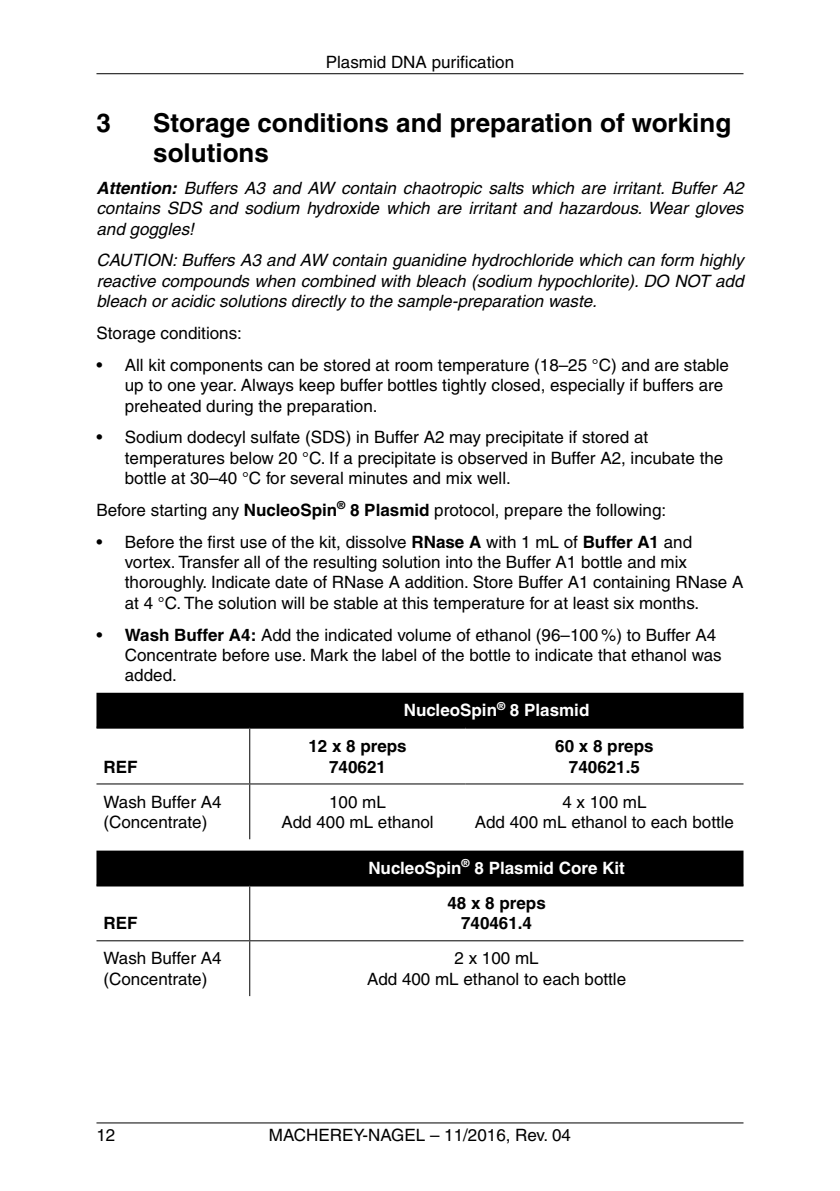
<style>
.page{position:relative;width:840px;height:1191px;background:#fff}
.page>*{position:absolute;margin:0;border:0;box-sizing:border-box;transform-origin:0 0}
.t1{font:700 26px/30px "Helvetica LT Pro";color:#000}
.t2{font:17px/20.4px "Helvetica LT Pro";color:#000}
.t3{font:italic 17px/20.4px "Helvetica LT Pro";color:#000;text-align:justify}
.t4{font:700 17px/20.4px "Helvetica LT Pro";color:#000;text-align:center}
.t5{font:700 17px "Helvetica LT Pro";color:#fff}
.s1{font-weight:700}
</style>
<div class="page">
<hr style="left:96px;top:1122px;width:647px;height:1px;background:#000">
<hr style="left:96px;top:73px;width:647px;height:1px;background:#000">
<div style="left:96px;top:693px;width:647px;height:33px;background:#000"></div>
<hr style="left:96px;top:726px;width:153px;height:2px;background:#000">
<hr style="left:249px;top:726px;width:216px;height:2px;background:#000">
<hr style="left:465px;top:726px;width:278px;height:2px;background:#000">
<hr style="left:249px;top:784px;width:1px;height:55px;background:#000">
<hr style="left:249px;top:728px;width:1px;height:55px;background:#000">
<hr style="left:96px;top:783px;width:153px;height:1px;background:#000">
<hr style="left:249px;top:783px;width:216px;height:1px;background:#000">
<hr style="left:465px;top:783px;width:278px;height:1px;background:#000">
<div style="left:96px;top:850px;width:647px;height:34px;background:#000"></div>
<hr style="left:96px;top:884px;width:153px;height:2px;background:#000">
<hr style="left:249px;top:884px;width:494px;height:2px;background:#000">
<hr style="left:249px;top:941px;width:1px;height:55px;background:#000">
<hr style="left:249px;top:886px;width:1px;height:54px;background:#000">
<hr style="left:96px;top:940px;width:153px;height:1px;background:#000">
<hr style="left:249px;top:940px;width:494px;height:1px;background:#000">
<p class="t2" style="left:325px;top:51px;width:190px">Plasmid DNA purification</p>
<h1 class="t1" style="left:96px;top:108px;width:16px">3</h1>
<h1 class="t1" style="left:153px;top:108px;width:579px">Storage conditions and preparation of working solutions</h1>
<p class="t3" style="left:96px;top:178px;width:648px"><span class="s1">Attention:</span> Buffers A3 and AW contain chaotropic salts which are irritant. Buffer A2 contains SDS and sodium hydroxide which are irritant and hazardous. Wear gloves and goggles!</p>
<p class="t3" style="left:96px;top:250px;width:648px">CAUTION: Buffers A3 and AW contain guanidine hydrochloride which can form highly reactive compounds when combined with bleach (sodium hypochlorite). DO NOT add bleach or acidic solutions directly to the sample-preparation waste.</p>
<p class="t2" style="left:96px;top:323px;width:147px">Storage conditions:</p>
<p class="t2" style="left:125px;top:354px;width:605px;text-indent:-28px">• All kit components can be stored at room temperature (18–25 °C) and are stable up to one year. Always keep buffer bottles tightly closed, especially if buffers are preheated during the preparation.</p>
<p class="t2" style="left:125px;top:427px;width:599px;text-indent:-28px">• Sodium dodecyl sulfate (SDS) in Buffer A2 may precipitate if stored at temperatures below 20 °C. If a precipitate is observed in Buffer A2, incubate the bottle at 30–40 °C for several minutes and mix well.</p>
<p class="t2" style="left:96px;top:499px;width:571px">Before starting any <span class="s1">NucleoSpin</span><sup>®</sup> <span class="s1">8 Plasmid</span> protocol, prepare the following:</p>
<p class="t2" style="left:125px;top:531px;width:619px;text-indent:-28px">• Before the first use of the kit, dissolve <span class="s1">RNase A</span> with 1 mL of <span class="s1">Buffer A1</span> and vortex. Transfer all of the resulting solution into the Buffer A1 bottle and mix thoroughly. Indicate date of RNase A addition. Store Buffer A1 containing RNase A at 4 °C. The solution will be stable at this temperature for at least six months.</p>
<p class="t2" style="left:125px;top:624px;width:598px;text-indent:-28px">• <span class="s1">Wash Buffer A4:</span> Add the indicated volume of ethanol (96–100 %) to Buffer A4<br>Concentrate before use. Mark the label of the bottle to indicate that ethanol was added.</p>
<p class="t5" style="left:403px;top:700px;width:187px">NucleoSpin<sup>®</sup> 8 Plasmid</p>
<p class="t4" style="left:103px;top:756px;width:35px">REF</p>
<p class="t4" style="left:308px;top:736px;width:100px">12 x 8 preps<br>740621</p>
<p class="t4" style="left:555px;top:736px;width:100px">60 x 8 preps<br>740621.5</p>
<p class="t2" style="left:103px;top:791px;width:119px">Wash Buffer A4 (Concentrate)</p>
<p class="t2" style="left:281px;top:791px;width:154px;text-align:center">100 mL<br>Add 400 mL ethanol</p>
<p class="t2" style="left:474px;top:791px;width:260px;text-align:center">4 x 100 mL<br>Add 400 mL ethanol to each bottle</p>
<p class="t5" style="left:368px;top:857px;width:258px">NucleoSpin<sup>®</sup> 8 Plasmid Core Kit</p>
<p class="t4" style="left:103px;top:913px;width:35px">REF</p>
<p class="t4" style="left:447px;top:893px;width:100px">48 x 8 preps<br>740461.4</p>
<p class="t2" style="left:103px;top:948px;width:119px">Wash Buffer A4 (Concentrate)</p>
<p class="t2" style="left:367px;top:948px;width:260px;text-align:center">2 x 100 mL<br>Add 400 mL ethanol to each bottle</p>
<p class="t2" style="left:96px;top:1124px;width:20px">12</p>
<p class="t2" style="left:269px;top:1124px;width:303px">MACHEREY-NAGEL – 11/2016, Rev. 04</p>
</div>
